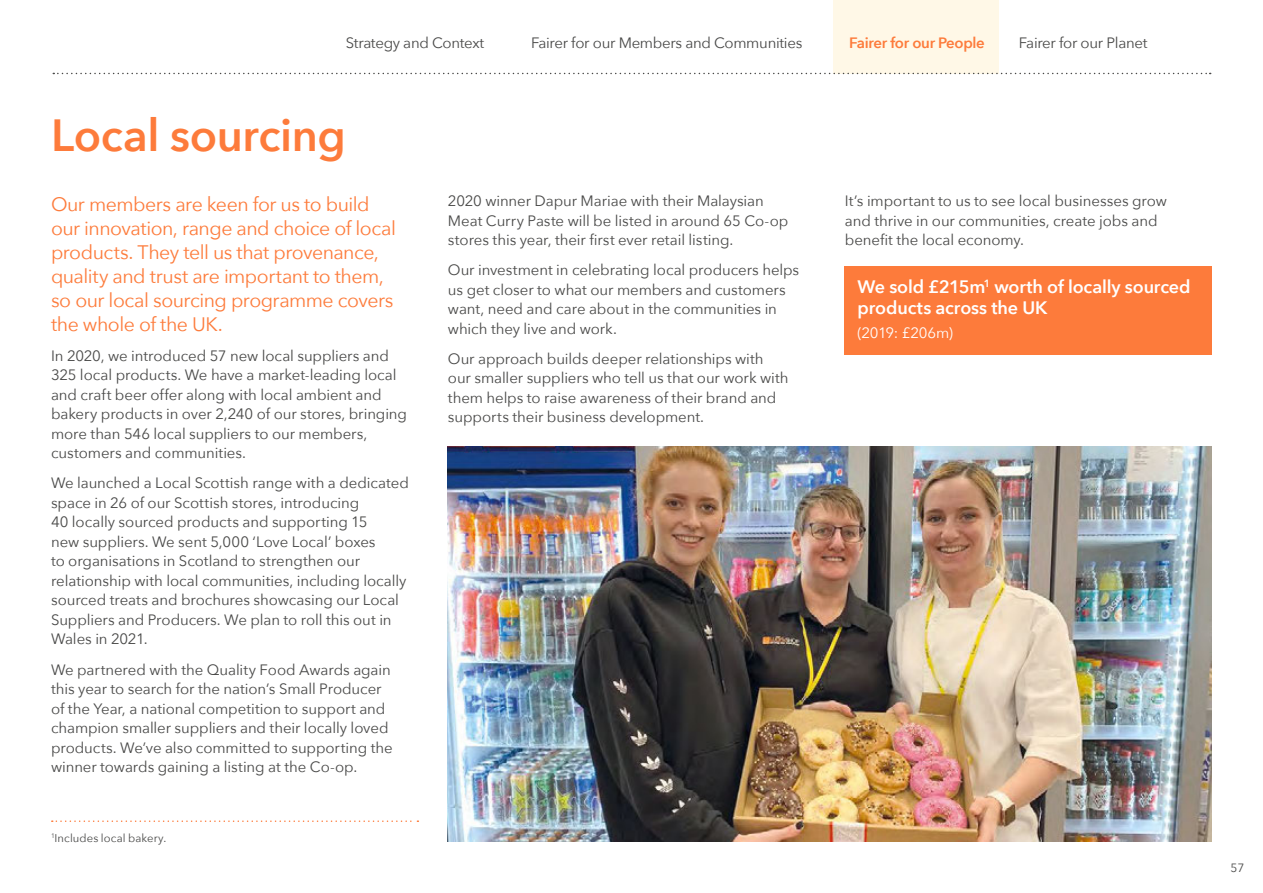
<style>
.page{position:relative;width:1263px;height:893px;background:#fff}
.page>*{position:absolute;margin:0;border:0;box-sizing:border-box;transform-origin:0 0}
.t1{font:600 45px "Avenir Next";letter-spacing:-.01em;color:#fd7b3b}
.t2{font:19.5px/24px "Avenir Next";letter-spacing:-.025em;color:#fd7b3b}
.t3{font:600 18px/21px "Avenir Next";letter-spacing:-.01em;color:#fff}
.t4{font:15px/19.5px "Avenir Next";letter-spacing:-.005em;color:#494948}
.t5{font:600 15px "Avenir Next";letter-spacing:-.02em;color:#fd7b3b}
.t6{font:15px "Avenir Next";letter-spacing:-.02em;color:#fff}
.t7{font:12px "Avenir Next";color:#494948}
.t8{font:11.25px "Avenir Next";letter-spacing:.005em;color:#494948}
</style>
<div class="page">
<div style="left:833px;top:0;width:165px;height:73px;background:#fff8e7"></div>
<img style="left:448px;top:446px;width:764px;height:396px">
<div style="left:845px;top:267px;width:367px;height:88px;background:#fd7b3b"></div>
<svg style="left:52px;top:820px;width:366px;height:2px"></svg>
<svg style="left:53px;top:73px;width:1158px;height:1px"></svg>
<p class="t4" style="left:346px;top:32px;width:140px">Strategy and Context</p>
<p class="t4" style="left:531px;top:32px;width:273px">Fairer for our Members and Communities</p>
<p class="t5" style="left:849px;top:30px;width:137px">Fairer for our People</p>
<p class="t4" style="left:1019px;top:32px;width:130px">Fairer for our Planet</p>
<h1 class="t1" style="left:51px;top:97px;width:297px">Local sourcing</h1>
<h2 class="t2" style="left:51px;top:191px;width:346px">Our members are keen for us to build our innovation, range and choice of local products. They tell us that provenance, quality and trust are important to them, so our local sourcing programme covers the whole of the UK.</h2>
<p class="t4" style="left:51px;top:345px;width:357px">In 2020, we introduced 57 new local suppliers and 325 local products. We have a market-leading local and craft beer offer along with local ambient and bakery products in over 2,240 of our stores, bringing more than 546 local suppliers to our members, customers and communities.</p>
<p class="t4" style="left:51px;top:473px;width:359px">We launched a Local Scottish range with a dedicated space in 26 of our Scottish stores, introducing<br>40 locally sourced products and supporting 15<br>new suppliers. We sent 5,000 ‘Love Local’ boxes<br>to organisations in Scotland to strengthen our relationship with local communities, including locally sourced treats and brochures showcasing our Local Suppliers and Producers. We plan to roll this out in Wales in 2021.</p>
<p class="t4" style="left:51px;top:659px;width:343px">We partnered with the Quality Food Awards again this year to search for the nation’s Small Producer of the Year, a national competition to support and champion smaller suppliers and their locally loved products. We’ve also committed to supporting the winner towards gaining a listing at the Co-op.</p>
<p class="t8" style="left:51px;top:828px;width:117px"><sup>1</sup>Includes local bakery.</p>
<p class="t4" style="left:448px;top:190px;width:342px">2020 winner Dapur Mariae with their Malaysian<br>Meat Curry Paste will be listed in around 65 Co-op stores this year, their first ever retail listing.</p>
<p class="t4" style="left:448px;top:260px;width:353px">Our investment in celebrating local producers helps us get closer to what our members and customers want, need and care about in the communities in which they live and work.</p>
<p class="t4" style="left:448px;top:348px;width:342px">Our approach builds deeper relationships with our smaller suppliers who tell us that our work with them helps to raise awareness of their brand and supports their business development.</p>
<p class="t4" style="left:845px;top:191px;width:324px">It’s important to us to see local businesses grow and thrive in our communities, create jobs and benefit the local economy.</p>
<p class="t3" style="left:857px;top:276px;width:334px">We sold £215m<sup>1</sup> worth of locally sourced products across the UK</p>
<p class="t6" style="left:857px;top:320px;width:97px">(2019: £206m)</p>
<p class="t7" style="left:1230px;top:857px;width:15px">57</p>
</div>
